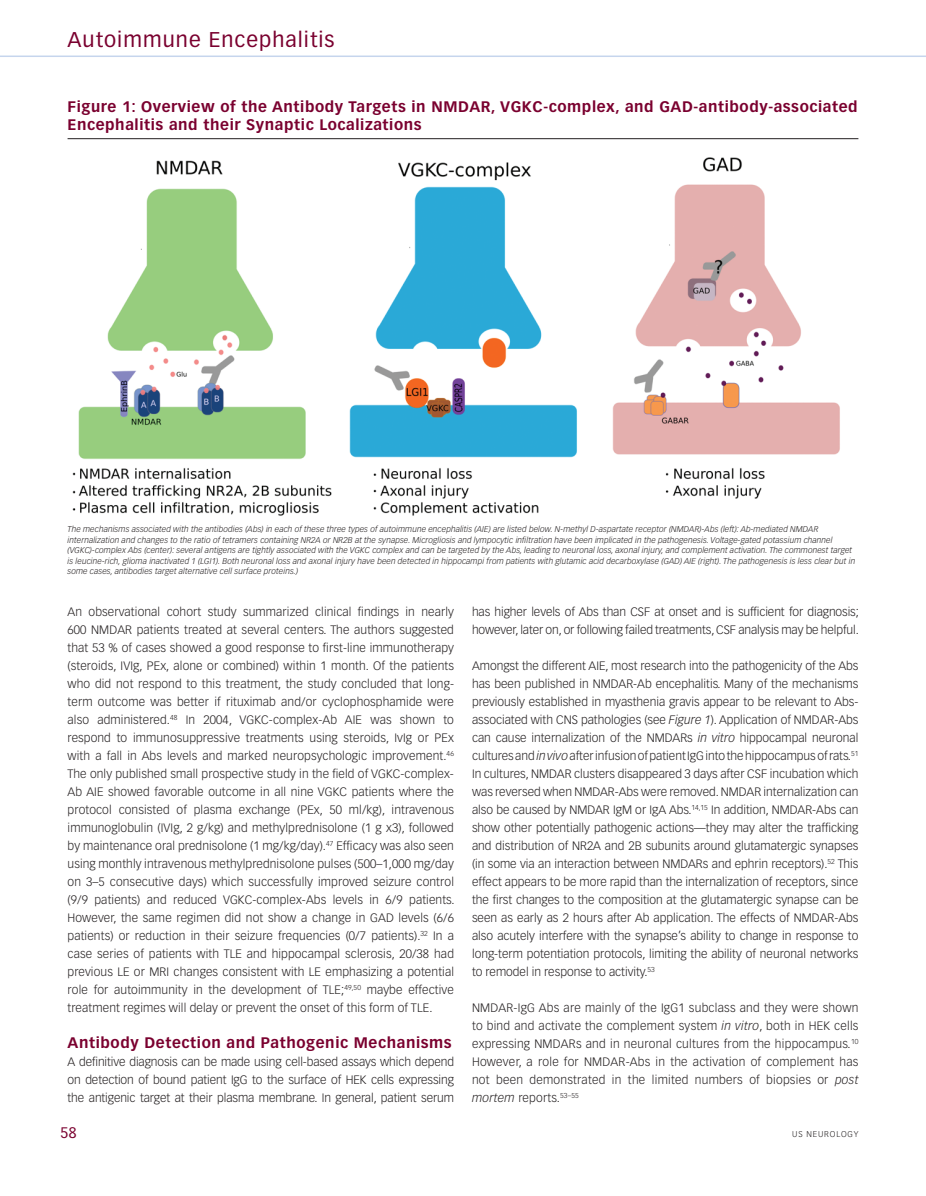
<style>
.page{position:relative;width:926px;height:1196px;background:#fff}
.page>*{position:absolute;margin:0;border:0;box-sizing:border-box;transform-origin:0 0}
.t1{font:21px "Vectora LT Std";letter-spacing:.05em;color:#7a002f}
.t2{font:700 15px/18px "Vectora LT Std";letter-spacing:.04em;color:#7a002f}
.t3{font:15px "Vectora LT Std";color:#7a002f}
.t4{font:300 12px/18px "Vectora LT Std";color:#231f20;text-align:justify}
.t5{font:italic 300 8.25px/10.5px "Vectora LT Std";letter-spacing:.01em;color:#231f20}
.t6{font:300 8.25px "Vectora LT Std";letter-spacing:.1em;color:#231f20}
.s1{font-style:italic}
</style>
<div class="page">
<hr style="left:0;top:56px;width:926px;height:1px;background:#c6d5ed">
<hr style="left:68px;top:138px;width:790px;height:1px;background:#231f20">
<img style="left:72px;top:157px;width:768px;height:359px">
<h1 class="t1" style="left:68px;top:27px;width:269px">Autoimmune Encephalitis</h1>
<p class="t2" style="left:68px;top:97px;width:791px">Figure 1: Overview of the Antibody Targets in NMDAR, VGKC-complex, and GAD-antibody-associated<br>Encephalitis and their Synaptic Localizations</p>
<p class="t5" style="left:68px;top:524px;width:789px">The mechanisms associated with the antibodies (Abs) in each of these three types of autoimmune encephalitis (AIE) are listed below. N-methyl D-aspartate receptor (NMDAR)-Abs (left): Ab-mediated NMDAR internalization and changes to the ratio of tetramers containing NR2A or NR2B at the synapse. Microgliosis and lympocytic infiltration have been implicated in the pathogenesis. Voltage-gated potassium channel (VGKC)-complex Abs (center): several antigens are tightly associated with the VGKC complex and can be targeted by the Abs, leading to neuronal loss, axonal injury, and complement activation. The commonest target is leucine-rich, glioma inactivated 1 (LGI1). Both neuronal loss and axonal injury have been detected in hippocampi from patients with glutamic acid decarboxylase (GAD) AIE (right). The pathogenesis is less clear but in some cases, antibodies target alternative cell surface proteins.)</p>
<p class="t4" style="left:68px;top:603px;width:388px">An observational cohort study summarized clinical findings in nearly 600 NMDAR patients treated at several centers. The authors suggested that 53 % of cases showed a good response to first-line immunotherapy (steroids, IVIg, PEx, alone or combined) within 1 month. Of the patients who did not respond to this treatment, the study concluded that long&shy;term outcome was better if rituximab and/or cyclophosphamide were also administered.<sup>48</sup> I n 2004, VGKC-complex-Ab AI E was shown to respond to immunosuppressive treatments using steroids, IvIg or PEx with a fall in Abs levels and marked neuropsychologic improvement.<sup>46<br></sup>The only published small prospective study in the field of VGKC-complex-Ab AI E showed favorable outcome in all nine VGKC patients where the protocol consisted of plasma exchange (PEx, 50 ml/kg), intravenous immunoglobulin (IVIg, 2 g/kg) and methylprednisolone (1 g x3), followed by maintenance oral prednisolone (1 mg/kg/day).<sup>47</sup> Efficacy was also seen using monthly intravenous methylprednisolone pulses (500–1,000 mg/day on 3–5 consecutive days) which successfully improved seizure control (9/9 patients) and reduced VGKC-complex-Abs levels in 6/9 patients.<br>However, the same regimen did not show a change in GAD levels (6/6 patients) or reduction in their seizure frequencies (0/7 patients).<sup>32</sup> I n a case series of patients with TLE and hippocampal sclerosis, 20/38 had previous LE or MRI changes consistent with LE emphasizing a potential role for autoimmunity in the development of TLE;<sup>49,50</sup> maybe effective treatment regimes will delay or prevent the onset of this form of TLE.</p>
<p class="t2" style="left:68px;top:1033px;width:386px">Antibody Detection and Pathogenic Mechanisms</p>
<p class="t4" style="left:68px;top:1053px;width:388px">A definitive diagnosis can be made using cell-based assays which depend on detection of bound patient IgG to the surface of H EK cells expressing the antigenic target at their plasma membrane. I n general, patient serum</p>
<p class="t3" style="left:60px;top:1123px;width:18px">58</p>
<p class="t4" style="left:472px;top:603px;width:388px">has higher levels of Abs than CSF at onset and is sufficient for diagnosis; however, later on, or following failed treatments, CSF analysis may be helpful.</p>
<p class="t4" style="left:472px;top:657px;width:388px">Amongst the different AI E, most research into the pathogenicity of the Abs has been published in NMDAR-Ab encephalitis. Many of the mechanisms previously established in myasthenia gravis appear to be relevant to Abs&shy;associated with CNS pathologies (see <span class="s1">Figure 1</span>). Application of NMDAR-Abs can cause internalization of the NMDARs <span class="s1">in vitro</span> hippocampal neuronal cultures and <span class="s1">in vivo</span> after infusion of patient IgG into the hippocampus of rats.<sup>51<br></sup>I n cultures, NMDAR clusters disappeared 3 days after CSF incubation which was reversed when NMDAR-Abs were removed. NMDAR internalization can also be caused by NMDAR IgM or IgA Abs.<sup>14,15</sup> I n addition, NMDAR-Abs can show other potentially pathogenic actions—they may alter the trafficking and distribution of NR2A and 2B subunits around glutamatergic synapses (in some via an interaction between NMDARs and ephrin receptors).<sup>52</sup> This effect appears to be more rapid than the internalization of receptors, since the first changes to the composition at the glutamatergic synapse can be seen as early as 2 hours after Ab application. The effects of NMDAR-Abs also acutely interfere with the synapse’s ability to change in response to long-term potentiation protocols, limiting the ability of neuronal networks to remodel in response to activity.<sup>53</sup></p>
<p class="t4" style="left:472px;top:999px;width:388px">NMDAR-IgG Abs are mainly of the IgG1 subclass and they were shown to bind and activate the complement system <span class="s1">in vitro</span>, both in H EK cells expressing NMDARs and in neuronal cultures from the hippocampus.<sup>10<br></sup>H owever, a role for NMDAR-Abs in the activation of complement has not been demonstrated in the limited numbers of biopsies or <span class="s1">post mortem</span> reports.<sup>53–55</sup></p>
<p class="t6" style="left:792px;top:1129px;width:44px">US NEUROLO</p>
<p class="t6" style="left:847px;top:1129px;width:12px">GY</p>
</div>
